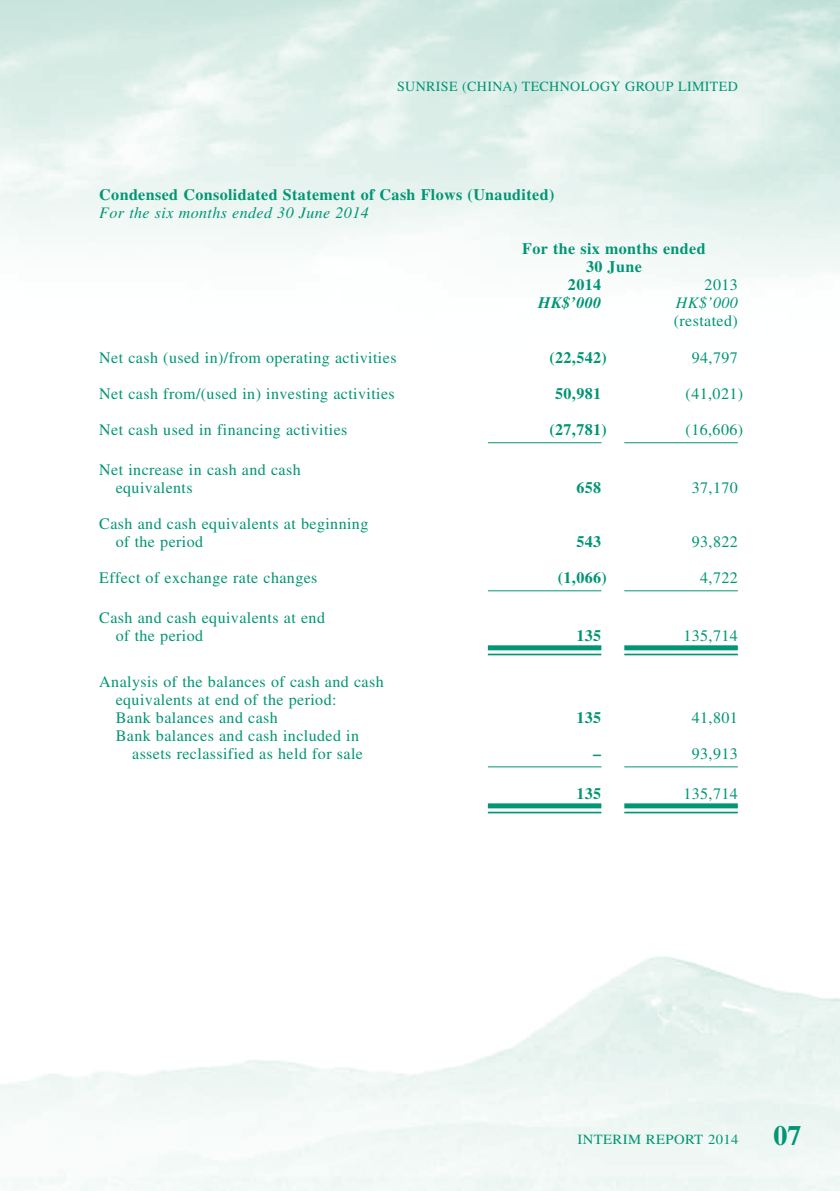
<style>
.page{position:relative;width:840px;height:1191px;background:#fff}
.page>*{position:absolute;margin:0;border:0;box-sizing:border-box;transform-origin:0 0}
.t1{font:16px/18px "Times LT Std";letter-spacing:.025em;color:#009574}
.t2{font:700 16px "Times LT Std";letter-spacing:.025em;color:#009574}
.t3{font:italic 16px "Times LT Std";letter-spacing:.025em;color:#009574}
.t4{font:italic 700 16px "Times LT Std";color:#009574}
.t5{font:14px "Times LT Std";letter-spacing:.025em;color:#009574}
.t6{font:14px "Times LT Std";letter-spacing:.025em;color:#009574;scale:1.05 1}
.s1{font-weight:700;font-size:28px}
</style>
<div class="page">
<img style="left:0;top:0;width:839px;height:1191px">
<hr style="left:487px;top:442px;width:114px;height:1px;background:#009574">
<hr style="left:624px;top:442px;width:113px;height:1px;background:#009574">
<hr style="left:487px;top:590px;width:114px;height:1px;background:#009574">
<hr style="left:624px;top:590px;width:113px;height:1px;background:#009574">
<div style="left:487px;top:645px;width:114px;height:5px;background:#009574"></div>
<hr style="left:487px;top:653px;width:114px;height:2px;background:#009574">
<div style="left:624px;top:645px;width:113px;height:5px;background:#009574"></div>
<hr style="left:624px;top:653px;width:113px;height:2px;background:#009574">
<hr style="left:487px;top:766px;width:114px;height:1px;background:#009574">
<hr style="left:624px;top:766px;width:113px;height:1px;background:#009574">
<div style="left:487px;top:803px;width:114px;height:5px;background:#009574"></div>
<hr style="left:487px;top:811px;width:114px;height:2px;background:#009574">
<div style="left:624px;top:803px;width:113px;height:5px;background:#009574"></div>
<hr style="left:624px;top:811px;width:113px;height:2px;background:#009574">
<p class="t5" style="left:397px;top:78px;width:342px">SUNRISE (CHINA) TECHNOLOGY GROUP LIMITED</p>
<p class="t2" style="left:99px;top:185px;width:456px">Condensed Consolidated Statement of Cash Flows (Unaudited)</p>
<p class="t3" style="left:99px;top:204px;width:271px">For the six months ended 30 June 2014</p>
<p class="t2" style="left:522px;top:239px;width:185px">For the six months ended</p>
<p class="t2" style="left:585px;top:257px;width:57px">30 June</p>
<p class="t2" style="left:567px;top:275px;width:35px">2014</p>
<p class="t1" style="left:704px;top:276px;width:35px">2013</p>
<p class="t4" style="left:538px;top:294px;width:64px">HK$’000</p>
<p class="t3" style="left:675px;top:294px;width:63px">HK$’000</p>
<p class="t1" style="left:673px;top:312px;width:66px">(restated)</p>
<p class="t1" style="left:99px;top:348px;width:298px">Net cash (used in)/from operating activities</p>
<p class="t2" style="left:549px;top:347px;width:59px">(22,542)</p>
<p class="t1" style="left:691px;top:348px;width:47px">94,797</p>
<p class="t1" style="left:99px;top:384px;width:297px">Net cash from/(used in) investing activities</p>
<p class="t2" style="left:555px;top:383px;width:47px">50,981</p>
<p class="t1" style="left:685px;top:384px;width:59px">(41,021)</p>
<p class="t1" style="left:99px;top:420px;width:249px">Net cash used in financing activities</p>
<p class="t2" style="left:549px;top:419px;width:59px">(27,781)</p>
<p class="t1" style="left:685px;top:420px;width:59px">(16,606)</p>
<p class="t1" style="left:116px;top:460px;width:186px;text-indent:-16px">Net increase in cash and cash equivalents</p>
<p class="t2" style="left:576px;top:477px;width:26px">658</p>
<p class="t1" style="left:691px;top:478px;width:47px">37,170</p>
<p class="t1" style="left:116px;top:514px;width:254px;text-indent:-16px">Cash and cash equivalents at beginning of the period</p>
<p class="t2" style="left:576px;top:531px;width:26px">543</p>
<p class="t1" style="left:691px;top:532px;width:47px">93,822</p>
<p class="t1" style="left:99px;top:568px;width:219px">Effect of exchange rate changes</p>
<p class="t2" style="left:557px;top:567px;width:51px">(1,066)</p>
<p class="t1" style="left:699px;top:568px;width:39px">4,722</p>
<p class="t1" style="left:116px;top:608px;width:211px;text-indent:-16px">Cash and cash equivalents at end of the period</p>
<p class="t2" style="left:576px;top:625px;width:26px">135</p>
<p class="t1" style="left:683px;top:626px;width:56px">135,714</p>
<p class="t1" style="left:116px;top:672px;width:269px;text-indent:-16px">Analysis of the balances of cash and cash equivalents at end of the period:<br>Bank balances and cash</p>
<p class="t1" style="left:116px;top:726px;width:249px;text-align:right">Bank balances and cash included in assets reclassified as held for sale</p>
<p class="t2" style="left:576px;top:707px;width:26px">135</p>
<p class="t1" style="left:691px;top:708px;width:47px">41,801</p>
<p class="t2" style="left:593px;top:743px;width:9px">–</p>
<p class="t1" style="left:691px;top:744px;width:47px">93,913</p>
<p class="t2" style="left:576px;top:783px;width:26px">135</p>
<p class="t1" style="left:683px;top:784px;width:56px">135,714</p>
<p class="t6" style="left:577px;top:1131px;width:214px">INTERIM REPORT 2014 <span class="s1">07</span></p>
</div>
